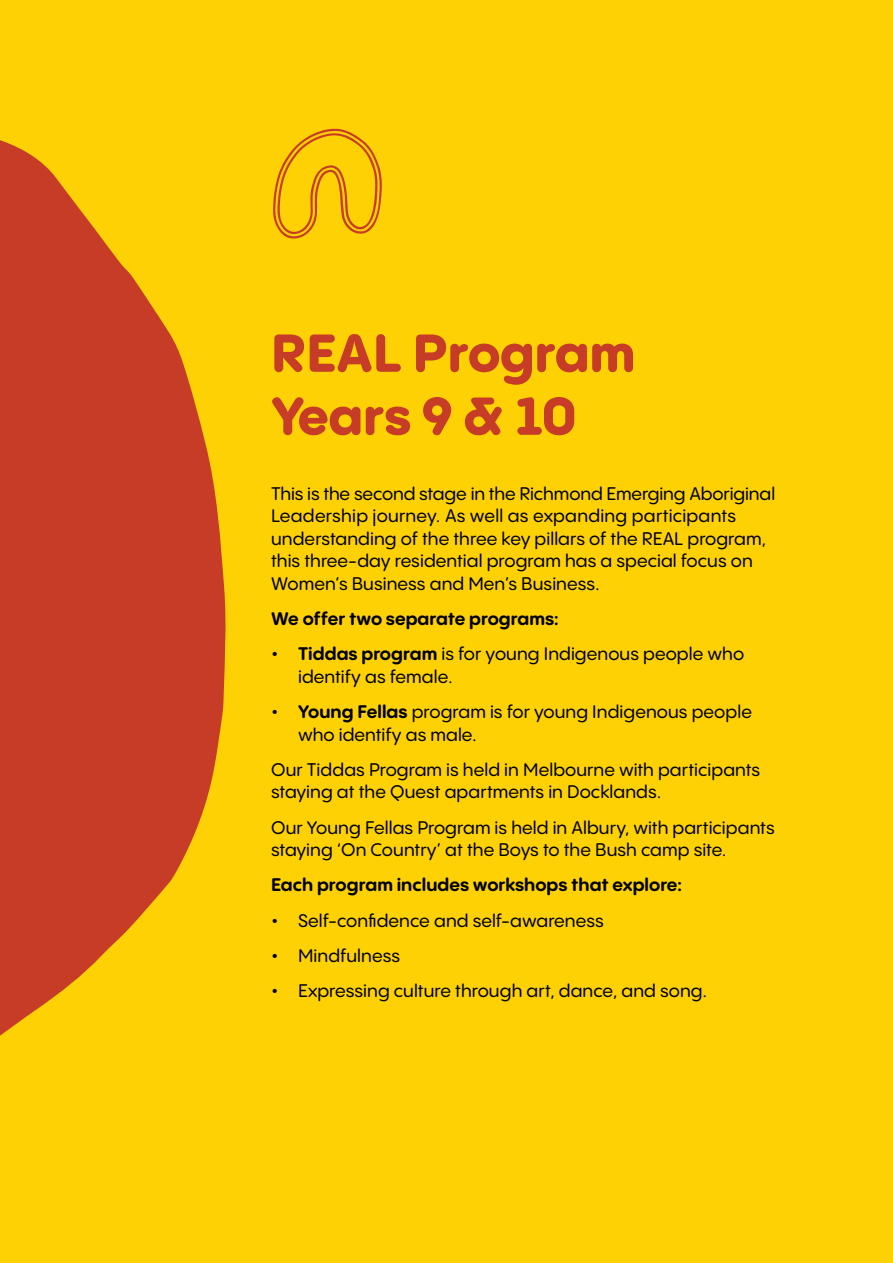
<style>
.page{position:relative;width:893px;height:1263px;background:#fed105}
.page>*{position:absolute;margin:0;border:0;box-sizing:border-box;transform-origin:0 0}
.Heading_Red{font:800 52.5px/63px "PP Pangram Sans Rounded";color:#c63c27}
.Body_-_Black{font:500 18px/22.5px "PP Pangram Sans Rounded";letter-spacing:.005em;color:#000}
.Sub_Heading{font:700 18px "PP Pangram Sans Rounded";color:#000}
.s1{font-weight:700}
</style>
<div class="page">
<svg style="left:0;top:140px;width:226px;height:896px;fill:#c63c27"></svg>
<svg style="left:273px;top:128px;width:109px;height:111px"></svg>
<p class="Heading_Red" style="left:271px;top:320px;width:366px">REAL Program<br>Years 9 &amp; 10</p>
<p class="Body_-_Black" style="left:271px;top:482px;width:506px">This is the second stage in the Richmond Emerging Aboriginal Leadership journey. As well as expanding participants understanding of the three key pillars of the REAL program, this three-day residential program has a special focus on Women’s Business and Men’s Business.</p>
<p class="Sub_Heading" style="left:271px;top:606px;width:289px">We offer two separate programs:</p>
<p class="Body_-_Black" style="left:298px;top:642px;width:448px;text-indent:-27px"><span class="s1">• Tiddas program</span> is for young Indigenous people who identify as female.</p>
<p class="Body_-_Black" style="left:298px;top:700px;width:455px;text-indent:-27px"><span class="s1">• Young Fellas</span> program is for young Indigenous people who identify as male.</p>
<p class="Body_-_Black" style="left:271px;top:758px;width:491px">Our Tiddas Program is held in Melbourne with participants staying at the Quest apartments in Docklands.</p>
<p class="Body_-_Black" style="left:271px;top:816px;width:505px">Our Young Fellas Program is held in Albury, with participants staying ‘On Country’ at the Boys to the Bush camp site.</p>
<p class="Sub_Heading" style="left:271px;top:873px;width:412px">Each program includes workshops that explore:</p>
<p class="Body_-_Black" style="left:271px;top:909px;width:334px"><span class="s1">•</span> Self-confidence and self-awareness</p>
<p class="Body_-_Black" style="left:271px;top:944px;width:130px"><span class="s1">•</span> Mindfulness</p>
<p class="Body_-_Black" style="left:271px;top:979px;width:438px"><span class="s1">•</span> Expressing culture through art, dance, and song.</p>
</div>
